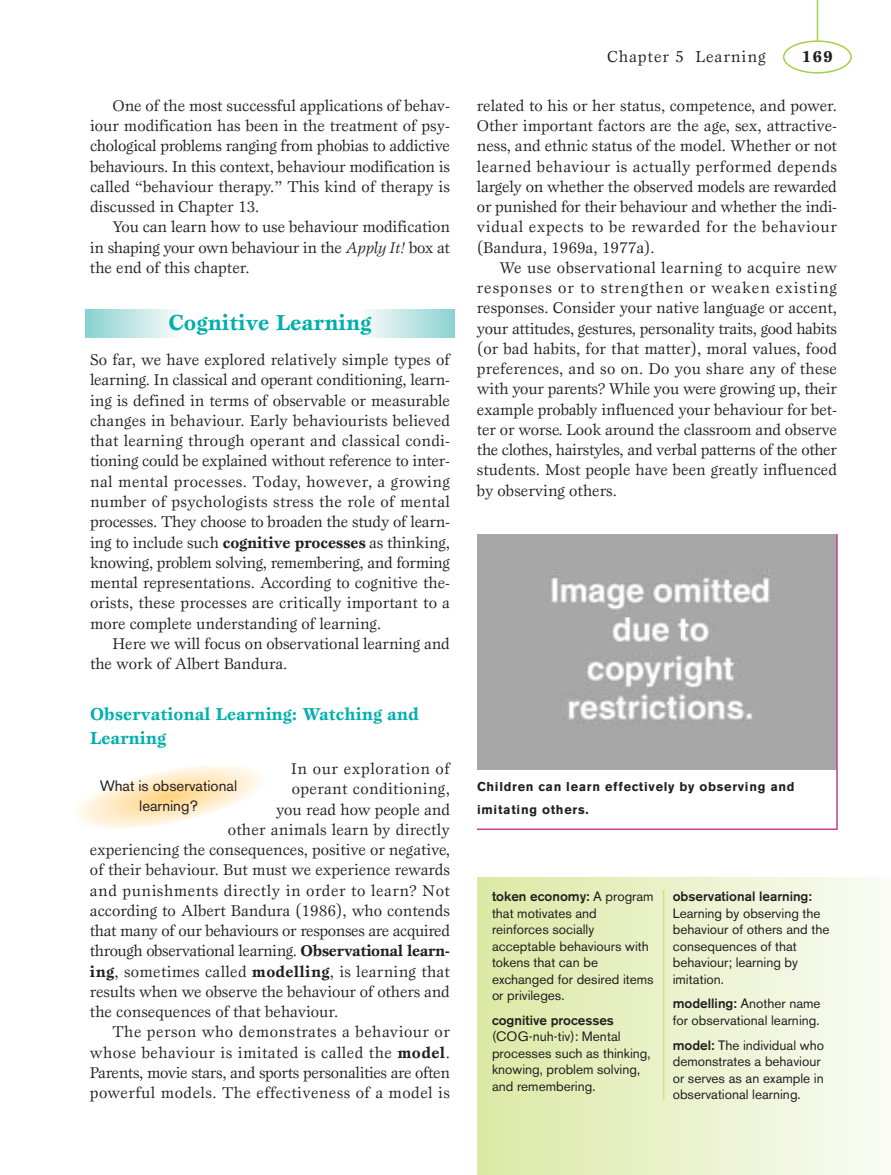
<style>
.page{position:relative;width:891px;height:1175px;background:#fff}
.page>*{position:absolute;margin:0;border:0;box-sizing:border-box;transform-origin:0 0}
.t1{font:700 22.5px "Esprit";color:#00afad}
.t2{font:700 18px/24px "Esprit";color:#00afad}
.t3{font:16.5px "Esprit";letter-spacing:.055em;color:#231f20}
.t4{font:700 16.5px "Esprit";color:#231f20}
.t5{font:16.2px/20.2px "Esprit";color:#231f20;text-align:justify}
.t6{font:16.2px "Esprit";letter-spacing:-.025em;color:#231f20}
.t7{font:16.2px "Esprit";letter-spacing:.03em;color:#231f20}
.t8{font:16.2px "Esprit";letter-spacing:.025em;color:#231f20}
.t9{font:16.2px "Esprit";letter-spacing:-.02em;color:#231f20}
.t10{font:16.2px "Esprit";letter-spacing:.02em;color:#231f20}
.t11{font:16.2px "Esprit";letter-spacing:.035em;color:#231f20}
.t12{font:16.2px "Esprit";letter-spacing:.04em;color:#231f20}
.t13{font:15px/20.2px "Akzidenz Grotesk BE";color:#231f20;text-align:center}
.t14{font:13.5px/16.5px "Akzidenz Grotesk BE";color:#231f20}
.t15{font:500 13.5px "Akzidenz Grotesk BE";color:#231f20}
.t16{font:700 12.75px/22.5px "Akzidenz Grotesk BE";letter-spacing:.055em;color:#231f20}
.s1{font-style:italic}
.s2{font-weight:700}
.s3{font-weight:500}
</style>
<div class="page">
<div style="left:360px;top:309px;width:94px;height:28px;background:linear-gradient(to right,#fbfcfb,#8ed2d2)"></div>
<div style="left:86px;top:309px;width:94px;height:29px;background:linear-gradient(to right,#8ad1d1,#f8fbfa)"></div>
<div style="left:477px;top:877px;width:414px;height:297px;background:linear-gradient(to right,#dce8a4,#fafcf5)"></div>
<svg style="left:783px;top:40px;width:69px;height:34px"></svg>
<hr style="left:817px;top:0;width:1px;height:41px;background:#a4cf4c">
<hr style="left:663px;top:890px;width:1px;height:209px;background:#cfe182">
<img style="left:477px;top:534px;width:359px;height:235px">
<hr style="left:477px;top:828px;width:360px;height:2px;background:#c63d96">
<hr style="left:836px;top:534px;width:2px;height:296px;background:#c63d96">
<svg style="left:76px;top:765px;width:186px;height:63px"></svg>
<p class="t5" style="left:90px;top:97px;width:362px;text-indent:22px">One of the most successful applications of behav&shy;iour modification has been in the treatment of psy&shy;chological problems ranging from phobias to addictive behaviours. In this context, behaviour modification is called “behaviour therapy.” This kind of therapy is discussed in Chapter 13.</p>
<p class="t5" style="left:90px;top:218px;width:362px;text-indent:23px">You can learn how to use behaviour modification in shaping your own behaviour in the <span class="s1">Apply It!</span> box at the end of this chapter.</p>
<h1 class="t1" style="left:169px;top:313px;width:204px">Cognitive Learning</h1>
<p class="t5" style="left:90px;top:351px;width:362px">So far, we have explored relatively simple types of learning. In classical and operant conditioning, learn&shy;ing is defined in terms of observable or measurable changes in behaviour. Early behaviourists believed that learning through operant and classical condi&shy;tioning could be explained without reference to inter&shy;nal mental processes. Today, however, a growing number of psychologists stress the role of mental processes. They choose to broaden the study of learn&shy;ing to include such <span class="s2">cognitive processes</span> as thinking, knowing, problem solving, remembering, and forming mental representations. According to cognitive the&shy;orists, these processes are critically important to a more complete understanding of learning.</p>
<p class="t5" style="left:90px;top:634px;width:361px;text-indent:22px">Here we will focus on observational learning and the work of Albert Bandura.</p>
<p class="t2" style="left:90px;top:703px;width:331px">Observational Learning: Watching and<br>Learning</p>
<p class="t12" style="left:291px;top:762px;width:160px">In our exploration of</p>
<p class="t8" style="left:292px;top:782px;width:160px">operant conditioning,</p>
<p class="t5" style="left:276px;top:800px;width:175px">you read how people and</p>
<p class="t5" style="left:228px;top:820px;width:224px">other animals learn by directly</p>
<p class="t5" style="left:90px;top:841px;width:362px">experiencing the consequences, positive or negative,</p>
<p class="t5" style="left:90px;top:861px;width:362px">of their behaviour. But must we experience rewards</p>
<p class="t11" style="left:90px;top:883px;width:361px">and punishments directly in order to learn? Not</p>
<p class="t5" style="left:90px;top:901px;width:361px">according to Albert Bandura (1986), who contends</p>
<p class="t6" style="left:90px;top:924px;width:362px">that many of our behaviours or responses are acquired</p>
<p class="t6" style="left:90px;top:944px;width:362px">through observational learning. <span class="s2">Observational learn-</span></p>
<p class="t10" style="left:90px;top:964px;width:362px"><span class="s2">ing</span>, sometimes called <span class="s2">modelling</span>, is learning that</p>
<p class="t5" style="left:90px;top:982px;width:361px">results when we observe the behaviour of others and</p>
<p class="t5" style="left:90px;top:1003px;width:250px">the consequences of that behaviour.</p>
<p class="t7" style="left:112px;top:1025px;width:339px">The person who demonstrates a behaviour or</p>
<p class="t7" style="left:90px;top:1045px;width:362px">whose behaviour is imitated is called the <span class="s2">model</span>.</p>
<p class="t9" style="left:90px;top:1066px;width:361px">Parents, movie stars, and sports personalities are often</p>
<p class="t8" style="left:90px;top:1086px;width:361px">powerful models. The effectiveness of a model is</p>
<p class="t13" style="left:100px;top:777px;width:139px">What is observational learning?</p>
<p class="t3" style="left:607px;top:50px;width:160px">Chapter 5 Learning</p>
<p class="t4" style="left:802px;top:50px;width:33px">169</p>
<p class="t5" style="left:477px;top:97px;width:362px">related to his or her status, competence, and power.<br>Other important factors are the age, sex, attractive&shy;ness, and ethnic status of the model. Whether or not learned behaviour is actually performed depends largely on whether the observed models are rewarded or punished for their behaviour and whether the indi&shy;vidual expects to be rewarded for the behaviour (Bandura, 1969a, 1977a).</p>
<p class="t5" style="left:477px;top:259px;width:362px;text-indent:23px">We use observational learning to acquire new responses or to strengthen or weaken existing responses. Consider your native language or accent, your attitudes, gestures, personality traits, good habits (or bad habits, for that matter), moral values, food preferences, and so on. Do you share any of these with your parents? While you were growing up, their example probably influenced your behaviour for bet&shy;ter or worse. Look around the classroom and observe the clothes, hairstyles, and verbal patterns of the other students. Most people have been greatly influenced by observing others.</p>
<p class="t16" style="left:477px;top:776px;width:319px">Children can learn effectively by observing and imitating others.</p>
<p class="t14" style="left:492px;top:889px;width:163px"><span class="s3">token economy:</span> A program that motivates and reinforces socially acceptable behaviours with tokens that can be exchanged for desired items or privileges.</p>
<p class="t15" style="left:492px;top:1015px;width:124px">cognitive processes</p>
<p class="t14" style="left:492px;top:1029px;width:160px">(COG-nuh-tiv): Mental processes such as thinking, knowing, problem solving, and remembering.</p>
<p class="t15" style="left:673px;top:891px;width:141px">observational learning:</p>
<p class="t14" style="left:673px;top:906px;width:158px">Learning by observing the behaviour of others and the consequences of that behaviour; learning by imitation.</p>
<p class="t14" style="left:673px;top:996px;width:149px"><span class="s3">modelling:</span> Another name for observational learning.</p>
<p class="t14" style="left:673px;top:1038px;width:153px"><span class="s3">model:</span> The individual who demonstrates a behaviour or serves as an example in observational learning.</p>
</div>
